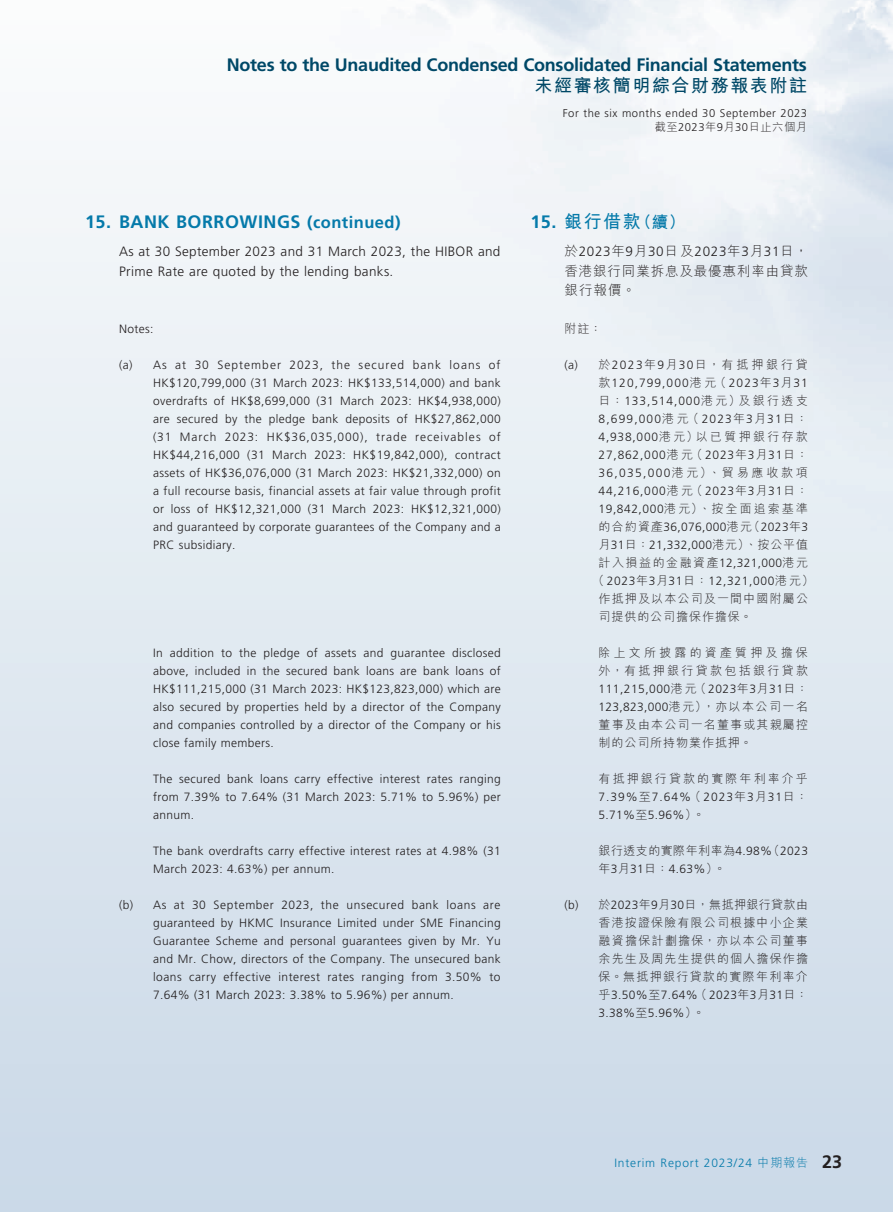
<style>
.page{position:relative;width:893px;height:1212px;background:#fff}
.page>*{position:absolute;margin:0;border:0;box-sizing:border-box;transform-origin:0 0}
.t1{font:700 18px "Frutiger LT Std";letter-spacing:-.015em;color:#004867}
.t2{font:700 18px "Frutiger LT Std";letter-spacing:.03em;color:#057aaa}
.t3{font:700 18px "M Hei HK";letter-spacing:.09em;color:#004867}
.t4{font:700 18px "M Hei HK";color:#057aaa}
.t5{font:300 13.5px/19.5px "Frutiger LT Std";letter-spacing:.03em;color:#231f20}
.t6{font:300 13.5px "Frutiger LT Std";letter-spacing:.05em;color:#231f20}
.t7{font:300 13.5px/19.5px "M Hei HK";letter-spacing:.065em;color:#231f20}
.t8{font:300 12px/18px "Frutiger LT Std";letter-spacing:.03em;color:#231f20;text-align:justify}
.t9{font:300 12px/18px "M Hei HK";letter-spacing:.105em;color:#231f20}
.t10{font:300 12px/18px "Frutiger LT Std";letter-spacing:.08em;color:#231f20}
.t11{font:300 12px/18px "M Hei HK";letter-spacing:.265em;color:#231f20}
.t12{font:300 12px "Frutiger LT Std";letter-spacing:.07em;color:#057aaa}
.t13{font:300 12px "Frutiger LT Std";letter-spacing:.055em;color:#231f20}
.t14{font:300 12px "M Hei HK";letter-spacing:.17em;color:#231f20}
.t15{font:300 12px "M Hei HK";letter-spacing:.125em;color:#231f20}
.t16{font:300 12px "M Hei HK";letter-spacing:.04em;color:#231f20}
.t17{font:300 12px "M Hei HK";letter-spacing:.19em;color:#231f20}
.t18{font:300 12px "M Hei HK";letter-spacing:.175em;color:#231f20}
.t19{font:300 11.25px "Frutiger LT Std";letter-spacing:.05em;color:#231f20}
.t20{font:300 11.25px "M Hei HK";letter-spacing:.05em;color:#231f20}
.s1{font-family:"Frutiger LT Std"}
.s2{font-size:16.5px}
.s3{font-family:"M Hei HK"}
.s4{font-weight:700;font-size:18px;color:#231f20}
</style>
<div class="page">
<h1 class="t1" style="left:227px;top:55px;width:582px">Notes to the Unaudited Condensed Consolidated Financial Statements</h1>
<h1 class="t3" style="left:534px;top:73px;width:274px">未經審核簡明綜合財務報表附註</h1>
<p class="t19" style="left:563px;top:106px;width:246px">For the six months ended 30 September 2023</p>
<p class="t20" style="left:655px;top:119px;width:154px">截至<span class="s1">2023</span>年<span class="s1">9</span>月<span class="s1">30</span>日止六個月</p>
<h1 class="t2" style="left:85px;top:211px;width:317px">15. BANK BORROWINGS <span class="s2">(continued)</span></h1>
<p class="t5" style="left:119px;top:242px;width:383px">As at 30 September 2023 and 31 March 2023, the HIBOR and<br>Prime Rate are quoted by the lending banks.</p>
<p class="t8" style="left:119px;top:320px;width:36px">Notes:</p>
<p class="t8" style="left:153px;top:356px;width:349px;text-indent:-34px">(a) As at 30 September 2023, the secured bank loans of HK$120,799,000 (31 March 2023: HK$133,514,000) and bank overdrafts of HK$8,699,000 (31 March 2023: HK$4,938,000) are secured by the pledge bank deposits of HK$27,862,000 (31 March 2023: HK$36,035,000), trade receivables of HK$44,216,000 (31 March 2023: HK$19,842,000), contract assets of HK$36,076,000 (31 March 2023: HK$21,332,000) on a full recourse basis, financial assets at fair value through profit or loss of HK$12,321,000 (31 March 2023: HK$12,321,000) and guaranteed by corporate guarantees of the Company and a PRC subsidiary.</p>
<p class="t8" style="left:153px;top:644px;width:349px">In addition to the pledge of assets and guarantee disclosed above, included in the secured bank loans are bank loans of HK$111,215,000 (31 March 2023: HK$123,823,000) which are also secured by properties held by a director of the Company and companies controlled by a director of the Company or his close family members.</p>
<p class="t8" style="left:153px;top:770px;width:349px">The secured bank loans carry effective interest rates ranging from 7.39% to 7.64% (31 March 2023: 5.71% to 5.96%) per annum.</p>
<p class="t8" style="left:153px;top:842px;width:349px">The bank overdrafts carry effective interest rates at 4.98% (31<br>March 2023: 4.63%) per annum.</p>
<p class="t8" style="left:153px;top:896px;width:349px;text-indent:-34px">(b) As at 30 September 2023, the unsecured bank loans are guaranteed by HKMC Insurance Limited under SME Financing Guarantee Scheme and personal guarantees given by Mr. Yu and Mr. Chow, directors of the Company. The unsecured bank loans carry effective interest rates ranging from 3.50% to 7.64% (31 March 2023: 3.38% to 5.96%) per annum.</p>
<h1 class="t4" style="left:530px;top:208px;width:156px"><span class="s1">15.</span> 銀行借款<span class="s2">（續）</span></h1>
<p class="t6" style="left:564px;top:244px;width:245px"><span class="s3">於</span>2023<span class="s3">年</span>9<span class="s3">月</span>30<span class="s3">日及</span>2023<span class="s3">年</span>3<span class="s3">月</span>31<span class="s3">日，</span></p>
<p class="t7" style="left:564px;top:260px;width:245px">香港銀行同業拆息及最優惠利率由貸款銀行報價。</p>
<p class="t9" style="left:564px;top:319px;width:39px">附註：</p>
<p class="t9" style="left:564px;top:355px;width:245px"><span class="s1">(a)</span> 於<span class="s1">2023</span>年<span class="s1">9</span>月<span class="s1">30</span>日，有抵押銀行貸</p>
<p class="t8" style="left:598px;top:374px;width:211px"><span class="s3">款</span>120,799,000<span class="s3">港元（</span> 2023<span class="s3">年</span>3<span class="s3">月</span>31<span class="s3">日：</span>133,514,000<span class="s3">港元）及銀行透支</span>8,699,000<span class="s3">港元（</span> 2023<span class="s3">年</span>3<span class="s3">月</span>31<span class="s3">日：</span></p>
<p class="t17" style="left:598px;top:428px;width:211px"><span class="s1">4,938,000</span>港元）以已質押銀行存款</p>
<p class="t8" style="left:598px;top:446px;width:211px">27,862,000<span class="s3">港元（</span> 2023<span class="s3">年</span>3<span class="s3">月</span>31<span class="s3">日：</span>36,035,000<span class="s3">港元）、貿易應收款項</span>44,216,000<span class="s3">港元（</span> 2023<span class="s3">年</span>3<span class="s3">月</span>31<span class="s3">日：</span></p>
<p class="t14" style="left:599px;top:500px;width:211px"><span class="s1">19,842,000</span>港元）、按全面追索基準</p>
<p class="t8" style="left:599px;top:518px;width:211px"><span class="s3">的合約資產</span>36,076,000<span class="s3">港元（</span>2023<span class="s3">年</span>3<span class="s3">月</span>31<span class="s3">日：</span>21,332,000<span class="s3">港元）、按公平值</span></p>
<p class="t15" style="left:599px;top:554px;width:211px">計入損益的金融資產<span class="s1">12,321,000</span>港元</p>
<p class="t13" style="left:593px;top:574px;width:223px"><span class="s3">（</span> 2023<span class="s3">年</span>3<span class="s3">月</span>31<span class="s3">日：</span>12,321,000<span class="s3">港元）</span></p>
<p class="t9" style="left:599px;top:589px;width:211px">作抵押及以本公司及一間中國附屬公司提供的公司擔保作擔保。</p>
<p class="t11" style="left:599px;top:643px;width:211px">除上文所披露的資產質押及擔保外，有抵押銀行貸款包括銀行貸款</p>
<p class="t8" style="left:599px;top:680px;width:211px">111,215,000<span class="s3">港元（</span>2023<span class="s3">年</span>3<span class="s3">月</span>31<span class="s3">日：<br></span>123,823,000<span class="s3">港元），亦以本公司一名</span></p>
<p class="t9" style="left:599px;top:715px;width:211px">董事及由本公司一名董事或其親屬控制的公司所持物業作抵押。</p>
<p class="t18" style="left:599px;top:770px;width:211px">有抵押銀行貸款的實際年利率介乎</p>
<p class="t10" style="left:599px;top:788px;width:211px">7.39%<span class="s3">至</span>7.64%<span class="s3">（</span> 2023<span class="s3">年</span>3<span class="s3">月</span>31<span class="s3">日：<br></span>5.71%<span class="s3">至</span>5.96%<span class="s3">）。</span></p>
<p class="t16" style="left:599px;top:842px;width:211px">銀行透支的實際年利率為<span class="s1">4.98%</span>（<span class="s1">2023</span></p>
<p class="t8" style="left:599px;top:860px;width:129px"><span class="s3">年</span>3<span class="s3">月</span>31<span class="s3">日：</span>4.63%<span class="s3">）。</span></p>
<p class="t9" style="left:599px;top:895px;width:211px;text-align:justify;text-indent:-34px"><span class="s1">(b)</span> 於<span class="s1">2023</span>年<span class="s1">9</span>月<span class="s1">30</span>日，無抵押銀行貸款由香港按證保險有限公司根據中小企業融資擔保計劃擔保，亦以本公司董事余先生及周先生提供的個人擔保作擔保。無抵押銀行貸款的實際年利率介</p>
<p class="t8" style="left:599px;top:986px;width:211px"><span class="s3">乎</span>3.50%<span class="s3">至</span>7.64%<span class="s3">（</span>2023<span class="s3">年</span>3<span class="s3">月</span>31<span class="s3">日：<br></span>3.38%<span class="s3">至</span>5.96%<span class="s3">）。</span></p>
<p class="t12" style="left:614px;top:1156px;width:229px">Interim Report 2023/24 <span class="s3">中期報告</span> <span class="s4">23</span></p>
</div>
